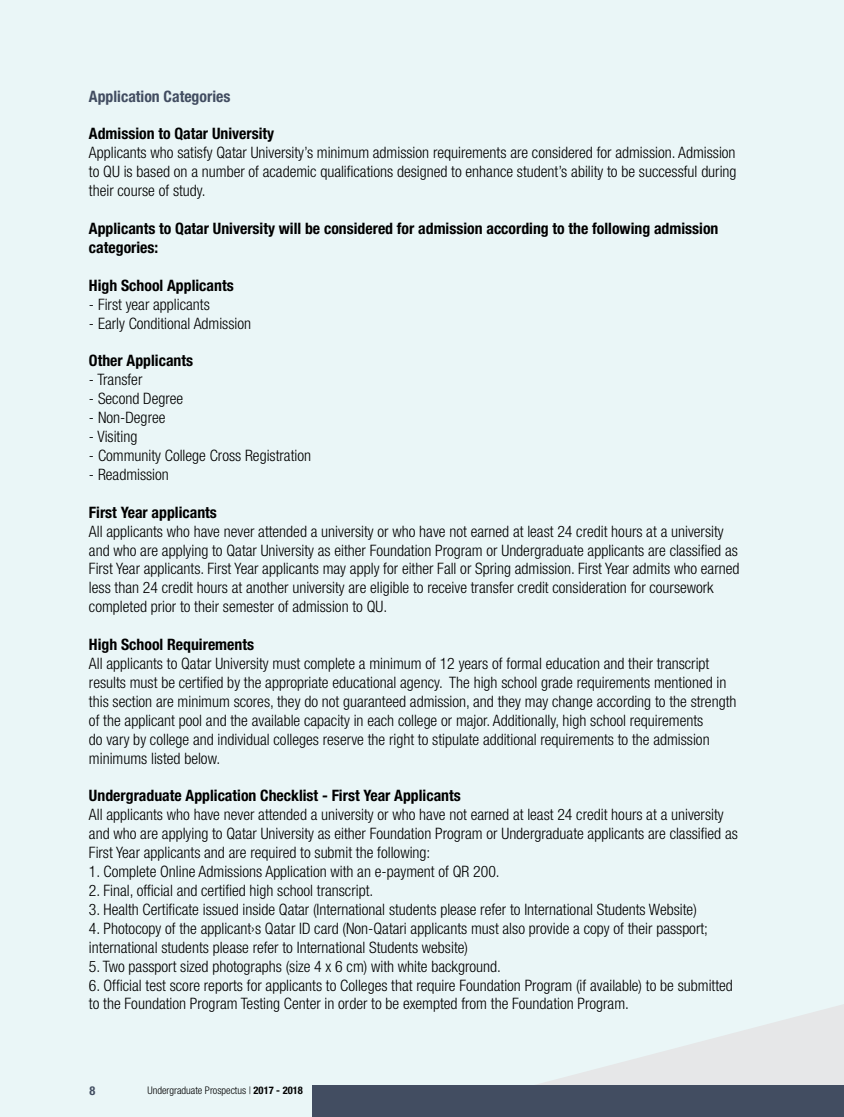
<style>
.page{position:relative;width:844px;height:1117px;background:#fff}
.page>*{position:absolute;margin:0;border:0;box-sizing:border-box;transform-origin:0 0}
.t1{font:300 condensed 15.75px/18.9px "Helvetica Neue";color:#000}
.t2{font:700 condensed 15.75px/18.9px "Helvetica Neue";color:#000}
.t3{font:700 condensed 15.75px "Helvetica Neue";color:#424d61}
.t4{font:700 condensed 12.25px "Helvetica Neue";color:#424d61}
.t5{font:300 condensed 10.5px "Helvetica Neue";color:#000}
.s1{font-weight:700}
</style>
<div class="page">
<div style="left:0;top:0;width:843px;height:1116px;background:#eaf6f7"></div>
<svg style="left:537px;top:1005px;width:306px;height:80px;fill:#e7edee"></svg>
<hr style="left:843px;top:0;width:1px;height:1116px;background:#e6e7e8">
<div style="left:313px;top:1085px;width:530px;height:31px;background:#424d61"></div>
<svg style="left:843px;top:0;width:1px;height:94px"></svg>
<p class="t3" style="left:89px;top:86px;width:143px">Application Categories</p>
<p class="t2" style="left:89px;top:124px;width:187px">Admission to Qatar University</p>
<p class="t1" style="left:89px;top:143px;width:649px;text-align:justify">Applicants who satisfy Qatar University’s minimum admission requirements are considered for admission. Admission to QU is based on a number of academic qualifications designed to enhance student’s ability to be successful during their course of study.</p>
<p class="t2" style="left:89px;top:219px;width:630px">Applicants to Qatar University will be considered for admission according to the following admission categories:</p>
<p class="t2" style="left:89px;top:275px;width:146px">High School Applicants</p>
<p class="t1" style="left:89px;top:294px;width:122px">- First year applicants</p>
<p class="t1" style="left:89px;top:313px;width:164px">- Early Conditional Admission</p>
<p class="t2" style="left:89px;top:351px;width:106px">Other Applicants</p>
<p class="t1" style="left:89px;top:370px;width:55px">- Transfer</p>
<p class="t1" style="left:89px;top:389px;width:96px">- Second Degree</p>
<p class="t1" style="left:89px;top:408px;width:78px">- Non-Degree</p>
<p class="t1" style="left:89px;top:427px;width:50px">- Visiting</p>
<p class="t1" style="left:89px;top:445px;width:223px">- Community College Cross Registration</p>
<p class="t1" style="left:89px;top:464px;width:81px">- Readmission</p>
<p class="t2" style="left:89px;top:502px;width:129px">First Year applicants</p>
<p class="t1" style="left:89px;top:521px;width:651px">All applicants who have never attended a university or who have not earned at least 24 credit hours at a university and who are applying to Qatar University as either Foundation Program or Undergraduate applicants are classified as First Year applicants. First Year applicants may apply for either Fall or Spring admission. First Year admits who earned less than 24 credit hours at another university are eligible to receive transfer credit consideration for coursework completed prior to their semester of admission to QU.</p>
<p class="t2" style="left:89px;top:634px;width:166px">High School Requirements</p>
<p class="t1" style="left:89px;top:653px;width:648px">All applicants to Qatar University must complete a minimum of 12 years of formal education and their transcript results must be certified by the appropriate educational agency. The high school grade requirements mentioned in this section are minimum scores, they do not guaranteed admission, and they may change according to the strength of the applicant pool and the available capacity in each college or major. Additionally, high school requirements<br>do vary by college and individual colleges reserve the right to stipulate additional requirements to the admission minimums listed below.</p>
<p class="t2" style="left:89px;top:786px;width:373px">Undergraduate Application Checklist - First Year Applicants</p>
<p class="t1" style="left:89px;top:805px;width:650px">All applicants who have never attended a university or who have not earned at least 24 credit hours at a university and who are applying to Qatar University as either Foundation Program or Undergraduate applicants are classified as<br>First Year applicants and are required to submit the following:</p>
<p class="t1" style="left:89px;top:861px;width:412px">1. Complete Online Admissions Application with an e-payment of QR 200.</p>
<p class="t1" style="left:89px;top:880px;width:286px">2. Final, official and certified high school transcript.</p>
<p class="t1" style="left:89px;top:899px;width:609px">3. Health Certificate issued inside Qatar (International students please refer to International Students Website)</p>
<p class="t1" style="left:89px;top:918px;width:620px">4. Photocopy of the applicant›s Qatar ID card (Non-Qatari applicants must also provide a copy of their passport; international students please refer to International Students website)</p>
<p class="t1" style="left:89px;top:956px;width:413px">5. Two passport sized photographs (size 4 x 6 cm) with white background.</p>
<p class="t1" style="left:89px;top:975px;width:645px">6. Official test score reports for applicants to Colleges that require Foundation Program (if available) to be submitted to the Foundation Program Testing Center in order to be exempted from the Foundation Program.</p>
<p class="t4" style="left:89px;top:1083px;width:7px">8</p>
<p class="t5" style="left:147px;top:1083px;width:157px">Undergraduate Prospectus | <span class="s1">2017 - 2018</span></p>
</div>
